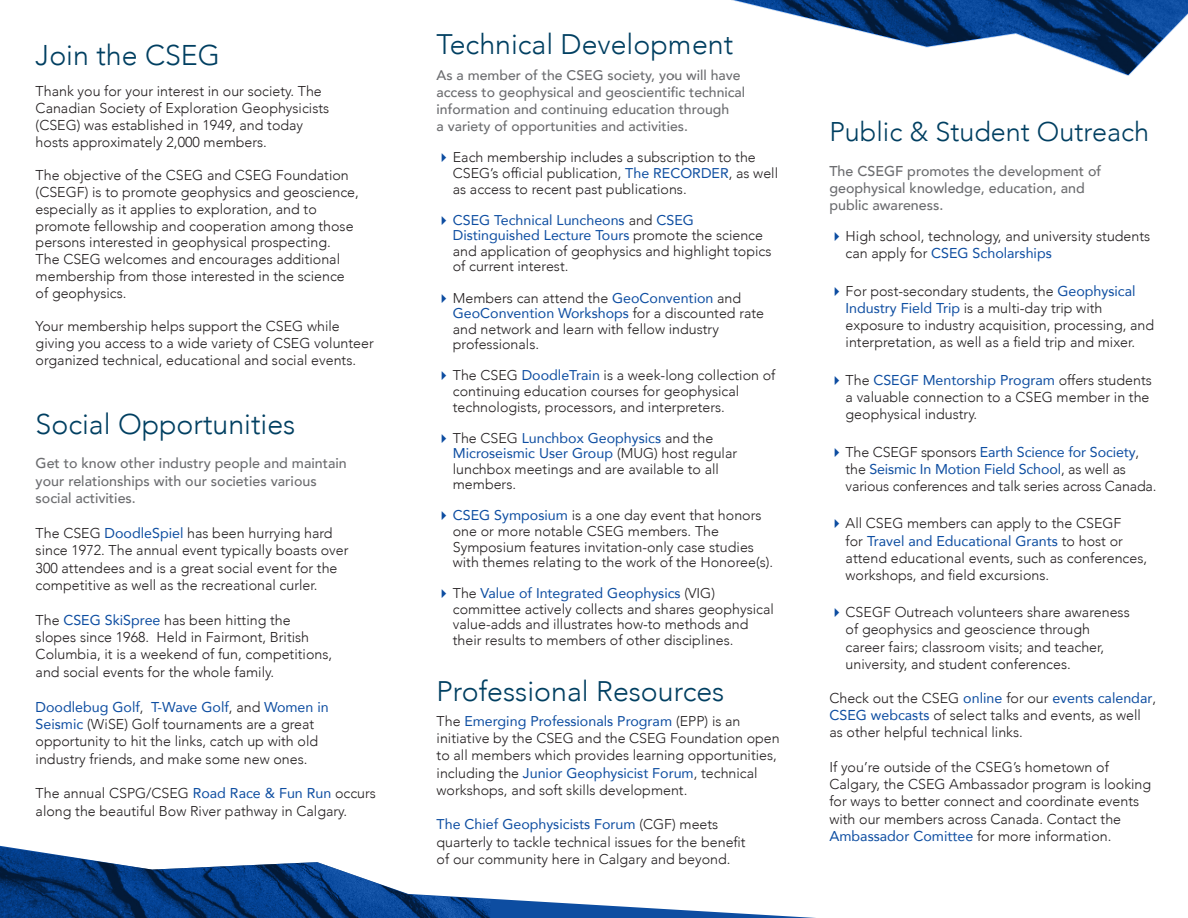
<style>
.page{position:relative;width:1188px;height:918px;background:#fff}
.page>*{position:absolute;margin:0;border:0;box-sizing:border-box;transform-origin:0 0}
.t1{font:300 28.5px "Avenir";color:#003f61}
.t2{font:300 28.2px "Avenir";color:#003f61}
.t3{font:300 27px "Avenir";color:#003f61}
.t4{font:300 14.25px/17.1px "Avenir";color:#231f20}
.t5{font:500 14.25px/17.1px "Avenir";color:#6c6d70}
.t6{font:300 14.1px/15.6px "Avenir";color:#231f20}
.t7{font:500 13.95px/17.1px "Avenir";color:#6c6d70}
.s1{font-weight:400;color:#0d4da1}
</style>
<div class="page">
<svg style="left:0;top:846px;width:816px;height:72px"></svg>
<img style="left:0;top:847px;width:490px;height:71px">
<svg style="left:731px;top:0;width:457px;height:76px"></svg>
<h1 class="t1" style="left:36px;top:39px;width:186px">Join the CSEG</h1>
<p class="t4" style="left:36px;top:83px;width:295px">Thank you for your interest in our society. The Canadian Society of Exploration Geophysicists (CSEG) was established in 1949, and today hosts approximately 2,000 members.</p>
<p class="t4" style="left:36px;top:167px;width:325px">The objective of the CSEG and CSEG Foundation (CSEGF) is to promote geophysics and geoscience, especially as it applies to exploration, and to promote fellowship and cooperation among those persons interested in geophysical prospecting.<br>The CSEG welcomes and encourages additional membership from those interested in the science of geophysics.</p>
<p class="t4" style="left:36px;top:318px;width:340px">Your membership helps support the CSEG while giving you access to a wide variety of CSEG volunteer organized technical, educational and social events.</p>
<h1 class="t1" style="left:36px;top:407px;width:261px">Social Opportunities</h1>
<p class="t5" style="left:36px;top:454px;width:313px">Get to know other industry people and maintain your relationships with our societies various social activities.</p>
<p class="t4" style="left:36px;top:524px;width:314px">The CSEG <span class="s1">DoodleSpiel</span> has been hurrying hard since 1972. The annual event typically boasts over 300 attendees and is a great social event for the competitive as well as the recreational curler.</p>
<p class="t4" style="left:36px;top:611px;width:298px">The <span class="s1">CSEG SkiSpree</span> has been hitting the slopes since 1968. Held in Fairmont, British Columbia, it is a weekend of fun, competitions, and social events for the whole family.</p>
<p class="t4" style="left:36px;top:698px;width:295px"><span class="s1">Doodlebug Golf</span>, <span class="s1">T-Wave Golf</span>, and <span class="s1">Women in Seismic</span> (WiSE) Golf tournaments are a great opportunity to hit the links, catch up with old industry friends, and make some new ones.</p>
<p class="t4" style="left:36px;top:785px;width:342px">The annual CSPG/CSEG <span class="s1">Road Race &amp; Fun Run</span> occurs along the beautiful Bow River pathway in Calgary.</p>
<h2 class="t2" style="left:437px;top:27px;width:298px">Technical Development</h2>
<p class="t7" style="left:437px;top:66px;width:310px">As a member of the CSEG society, you will have access to geophysical and geoscientific technical information and continuing education through<br>a variety of opportunities and activities.</p>
<p class="t6" style="left:453px;top:150px;width:327px">Each membership includes a subscription to the<br>CSEG’s official publication, <span class="s1">The RECORDER</span>, as well as access to recent past publications.</p>
<p class="t6" style="left:453px;top:212px;width:320px"><span class="s1">CSEG Technical Luncheons</span> and <span class="s1">CSEG Distinguished Lecture Tours</span> promote the science and application of geophysics and highlight topics of current interest.</p>
<p class="t6" style="left:453px;top:290px;width:313px">Members can attend the <span class="s1">GeoConvention</span> and <span class="s1">GeoConvention Workshops</span> for a discounted rate and network and learn with fellow industry professionals.</p>
<p class="t6" style="left:453px;top:368px;width:324px">The CSEG <span class="s1">DoodleTrain</span> is a week-long collection of continuing education courses for geophysical technologists, processors, and interpreters.</p>
<p class="t6" style="left:453px;top:430px;width:286px">The CSEG <span class="s1">Lunchbox Geophysics</span> and the <span class="s1">Microseismic User Group</span> (MUG) host regular lunchbox meetings and are available to all members.</p>
<p class="t6" style="left:453px;top:508px;width:322px"><span class="s1">CSEG Symposium</span> is a one day event that honors one or more notable CSEG members. The Symposium features invitation-only case studies with themes relating to the work of the Honoree(s).</p>
<p class="t6" style="left:453px;top:586px;width:323px">The <span class="s1">Value of Integrated Geophysics</span> (VIG) committee actively collects and shares geophysical value-adds and illustrates how-to methods and their results to members of other disciplines.</p>
<h2 class="t2" style="left:437px;top:674px;width:289px">Professional Resources</h2>
<p class="t6" style="left:437px;top:712px;width:345px;line-height:17.2px">The <span class="s1">Emerging Professionals Program</span> (EPP) is an initiative by the CSEG and the CSEG Foundation open to all members which provides learning opportunities, including the <span class="s1">Junior Geophysicist Forum</span>, technical workshops, and soft skills development.</p>
<p class="t6" style="left:437px;top:816px;width:311px;line-height:17.2px"><span class="s1">The Chief Geophysicists Forum</span> (CGF) meets quarterly to tackle technical issues for the benefit of our community here in Calgary and beyond.</p>
<h3 class="t3" style="left:829px;top:116px;width:321px">Public &amp; Student Outreach</h3>
<p class="t5" style="left:829px;top:161px;width:273px">The CSEGF promotes the development of geophysical knowledge, education, and public awareness.</p>
<p class="t4" style="left:846px;top:228px;width:306px">High school, technology, and university students can apply for <span class="s1">CSEG Scholarships</span></p>
<p class="t4" style="left:846px;top:283px;width:310px">For post-secondary students, the <span class="s1">Geophysical Industry Field Trip</span> is a multi-day trip with exposure to industry acquisition, processing, and interpretation, as well as a field trip and mixer.</p>
<p class="t4" style="left:846px;top:371px;width:308px">The <span class="s1">CSEGF Mentorship Program</span> offers students a valuable connection to a CSEG member in the geophysical industry.</p>
<p class="t4" style="left:846px;top:443px;width:312px">The CSEGF sponsors <span class="s1">Earth Science for Society</span>, the <span class="s1">Seismic In Motion Field School</span>, as well as various conferences and talk series across Canada.</p>
<p class="t4" style="left:846px;top:515px;width:303px">All CSEG members can apply to the CSEGF<br>for <span class="s1">Travel and Educational Grants</span> to host or attend educational events, such as conferences, workshops, and field excursions.</p>
<p class="t4" style="left:846px;top:604px;width:286px">CSEGF Outreach volunteers share awareness of geophysics and geoscience through career fairs; classroom visits; and teacher, university, and student conferences.</p>
<p class="t4" style="left:829px;top:689px;width:328px">Check out the CSEG <span class="s1">online</span> for our <span class="s1">events calendar</span>,<br><span class="s1">CSEG webcasts</span> of select talks and events, as well as other helpful technical links.</p>
<p class="t4" style="left:829px;top:758px;width:323px">If you’re outside of the CSEG’s hometown of Calgary, the CSEG Ambassador program is looking for ways to better connect and coordinate events with our members across Canada. Contact the <span class="s1">Ambassador Comittee</span> for more information.</p>
</div>
